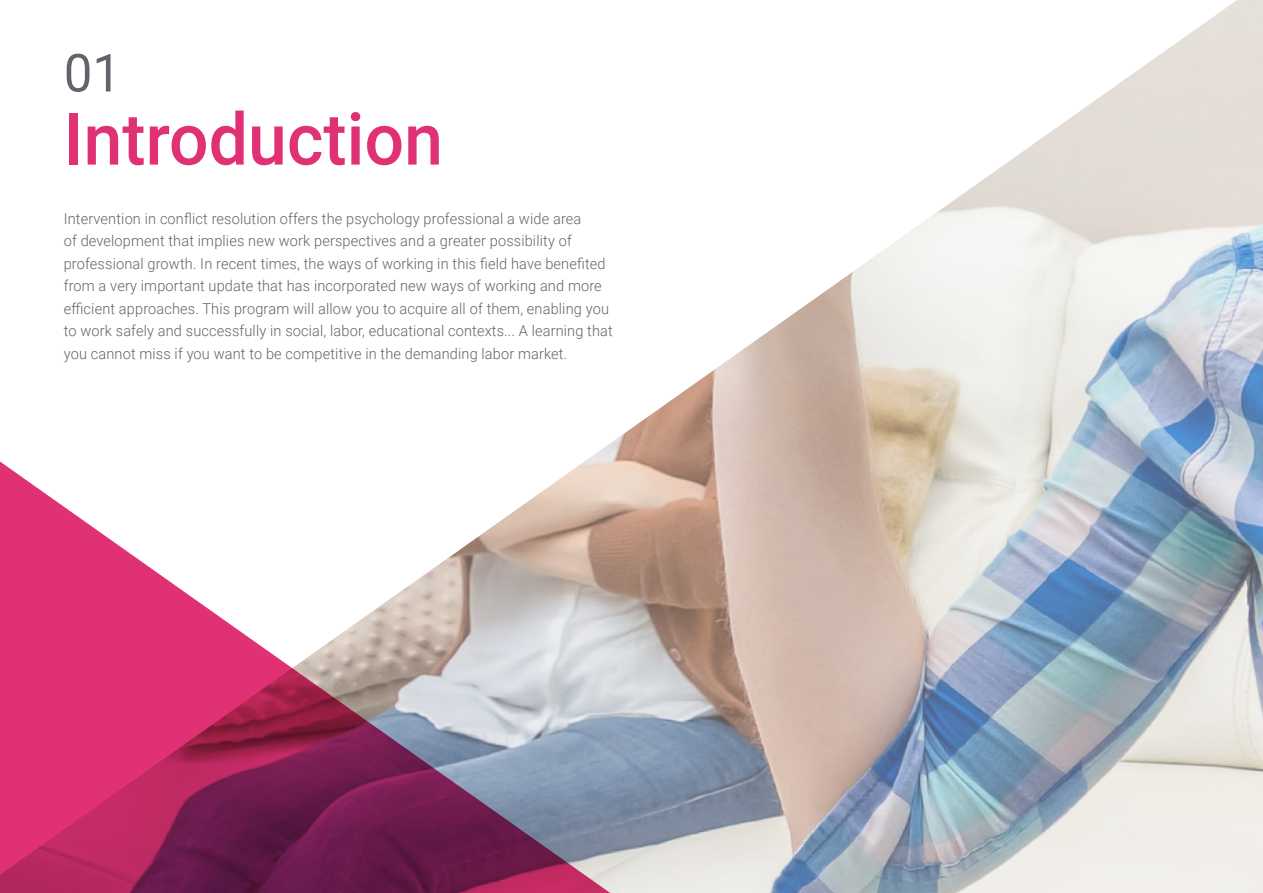
<style>
.page{position:relative;width:1263px;height:893px;background:#fff}
.page>*{position:absolute;margin:0;border:0;box-sizing:border-box;transform-origin:0 0}
.t1{font:500 72px "Roboto";color:#df3174}
.t2{font:52.5px "Roboto";color:#61646a}
.t3{font:300 15px/22.5px "Roboto";letter-spacing:.01em;color:#61646a}
</style>
<div class="page">
<img style="left:607px;top:0;width:656px;height:893px">
<svg style="left:0;top:446px;width:640px;height:447px"></svg>
<h2 class="t2" style="left:64px;top:36px;width:59px">01</h2>
<h1 class="t1" style="left:64px;top:89px;width:381px">Introduction</h1>
<p class="t3" style="left:64px;top:207px;width:551px">Intervention in conflict resolution offers the psychology professional a wide area<br>of development that implies new work perspectives and a greater possibility of professional growth. In recent times, the ways of working in this field have benefited from a very important update that has incorporated new ways of working and more efficient approaches. This program will allow you to acquire all of them, enabling you to work safely and successfully in social, labor, educational contexts... A learning that you cannot miss if you want to be competitive in the demanding labor market.</p>
</div>
